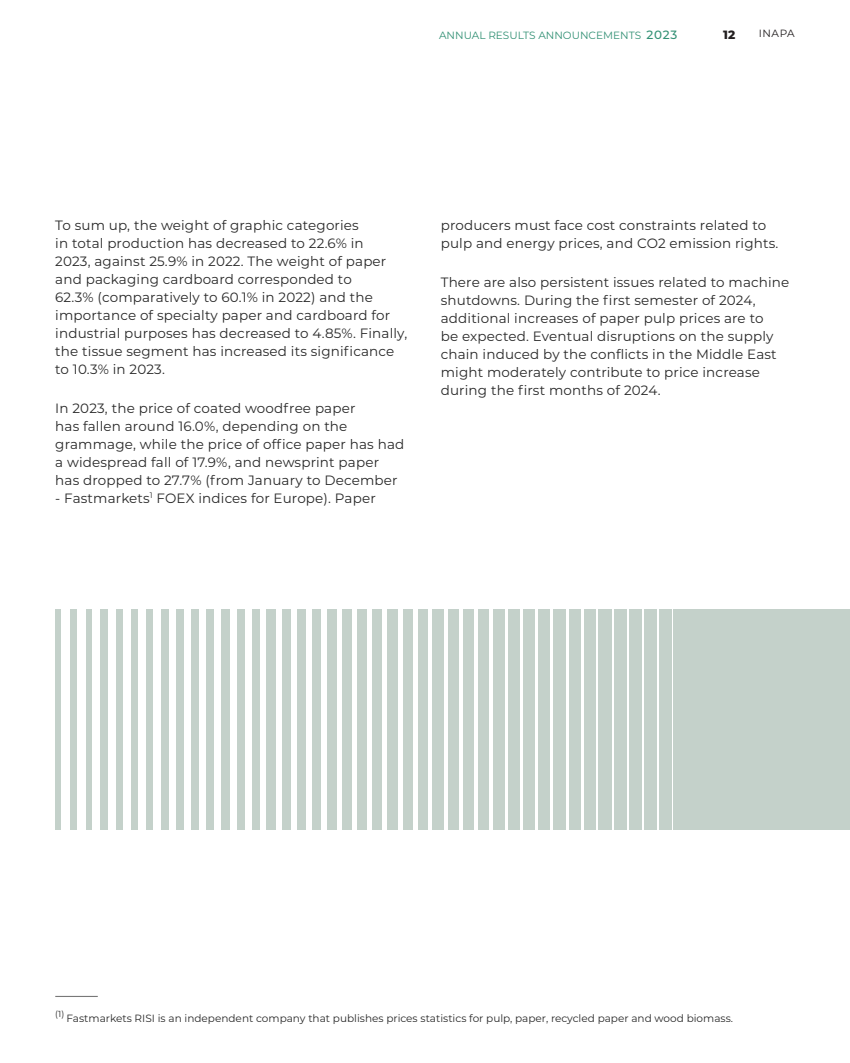
<style>
.page{position:relative;width:850px;height:1063px;background:#fff}
.page>*{position:absolute;margin:0;border:0;box-sizing:border-box;transform-origin:0 0}
.t1{font:13.5px/18px "Montserrat";letter-spacing:.01em;color:#282828}
.t2{font:800 12px "Montserrat";color:#231f20}
.t3{font:10.5px "Montserrat";color:#282828}
.t4{font:10.5px "Montserrat";color:#339175}
.t5{font:10.5px "Montserrat";letter-spacing:.05em;color:#231f20}
.t6{font:8.7px "Montserrat";color:#282828}
.s1{font-weight:500;font-size:12px}
</style>
<div class="page">
<hr style="left:55px;top:996px;width:43px;height:1px;background:#787878">
<div style="left:47px;top:609px;width:803px;height:220px;background:#c4d1ca"></div>
<div style="left:47px;top:603px;width:8px;height:226px;background:#fff"></div>
<div style="left:62px;top:603px;width:8px;height:226px;background:#fff"></div>
<div style="left:77px;top:603px;width:8px;height:226px;background:#fff"></div>
<div style="left:92px;top:603px;width:8px;height:226px;background:#fff"></div>
<div style="left:108px;top:603px;width:7px;height:226px;background:#fff"></div>
<div style="left:123px;top:603px;width:7px;height:226px;background:#fff"></div>
<div style="left:138px;top:603px;width:8px;height:226px;background:#fff"></div>
<div style="left:154px;top:603px;width:7px;height:226px;background:#fff"></div>
<div style="left:169px;top:603px;width:7px;height:226px;background:#fff"></div>
<div style="left:184px;top:603px;width:7px;height:226px;background:#fff"></div>
<div style="left:199px;top:603px;width:7px;height:226px;background:#fff"></div>
<div style="left:215px;top:603px;width:6px;height:226px;background:#fff"></div>
<div style="left:230px;top:603px;width:6px;height:226px;background:#fff"></div>
<div style="left:245px;top:603px;width:6px;height:226px;background:#fff"></div>
<div style="left:260px;top:603px;width:6px;height:226px;background:#fff"></div>
<div style="left:276px;top:603px;width:5px;height:226px;background:#fff"></div>
<div style="left:291px;top:603px;width:5px;height:226px;background:#fff"></div>
<div style="left:306px;top:603px;width:6px;height:226px;background:#fff"></div>
<div style="left:322px;top:603px;width:5px;height:226px;background:#fff"></div>
<div style="left:337px;top:603px;width:5px;height:226px;background:#fff"></div>
<div style="left:352px;top:603px;width:5px;height:226px;background:#fff"></div>
<div style="left:367px;top:603px;width:5px;height:226px;background:#fff"></div>
<hr style="left:383px;top:603px;width:4px;height:226px;background:#fff">
<hr style="left:398px;top:603px;width:4px;height:226px;background:#fff">
<hr style="left:413px;top:603px;width:4px;height:226px;background:#fff">
<hr style="left:428px;top:603px;width:4px;height:226px;background:#fff">
<hr style="left:444px;top:603px;width:3px;height:226px;background:#fff">
<hr style="left:459px;top:603px;width:4px;height:226px;background:#fff">
<hr style="left:474px;top:603px;width:4px;height:226px;background:#fff">
<hr style="left:490px;top:603px;width:3px;height:226px;background:#fff">
<hr style="left:505px;top:603px;width:3px;height:226px;background:#fff">
<hr style="left:520px;top:603px;width:3px;height:226px;background:#fff">
<hr style="left:535px;top:603px;width:3px;height:226px;background:#fff">
<hr style="left:551px;top:603px;width:2px;height:226px;background:#fff">
<hr style="left:566px;top:603px;width:2px;height:226px;background:#fff">
<hr style="left:581px;top:603px;width:2px;height:226px;background:#fff">
<hr style="left:596px;top:603px;width:2px;height:226px;background:#fff">
<hr style="left:612px;top:603px;width:1px;height:226px;background:#fff">
<hr style="left:627px;top:603px;width:2px;height:226px;background:#fff">
<hr style="left:642px;top:603px;width:2px;height:226px;background:#fff">
<hr style="left:658px;top:603px;width:1px;height:226px;background:#fff">
<p class="t4" style="left:439px;top:28px;width:240px">ANNUAL RESULTS ANNOUNCEMENTS <span class="s1">2023</span></p>
<p class="t2" style="left:723px;top:25px;width:14px">12</p>
<p class="t5" style="left:759px;top:26px;width:37px">INAPA</p>
<p class="t1" style="left:55px;top:215px;width:353px">To sum up, the weight of graphic categories<br>in total production has decreased to 22.6% in<br>2023, against 25.9% in 2022. The weight of paper and packaging cardboard corresponded to<br>62.3% (comparatively to 60.1% in 2022) and the importance of specialty paper and cardboard for industrial purposes has decreased to 4.85%. Finally, the tissue segment has increased its significance to 10.3% in 2023.</p>
<p class="t1" style="left:55px;top:398px;width:351px">In 2023, the price of coated woodfree paper<br>has fallen around 16.0%, depending on the grammage, while the price of office paper has had a widespread fall of 17.9%, and newsprint paper has dropped to 27.7% (from January to December</p>
<p class="t1" style="left:55px;top:488px;width:322px">- Fastmarkets<sup>1</sup> FOEX indices for Europe). Paper</p>
<p class="t1" style="left:441px;top:215px;width:339px">producers must face cost constraints related to pulp and energy prices, and CO2 emission rights.</p>
<p class="t1" style="left:441px;top:272px;width:350px">There are also persistent issues related to machine shutdowns. During the first semester of 2024, additional increases of paper pulp prices are to<br>be expected. Eventual disruptions on the supply chain induced by the conflicts in the Middle East might moderately contribute to price increase during the first months of 2024.</p>
<p class="t6" style="left:55px;top:1007px;width:10px">(1)</p>
<p class="t3" style="left:67px;top:1011px;width:668px">Fastmarkets RISI is an independent company that publishes prices statistics for pulp, paper, recycled paper and wood biomass.</p>
</div>
